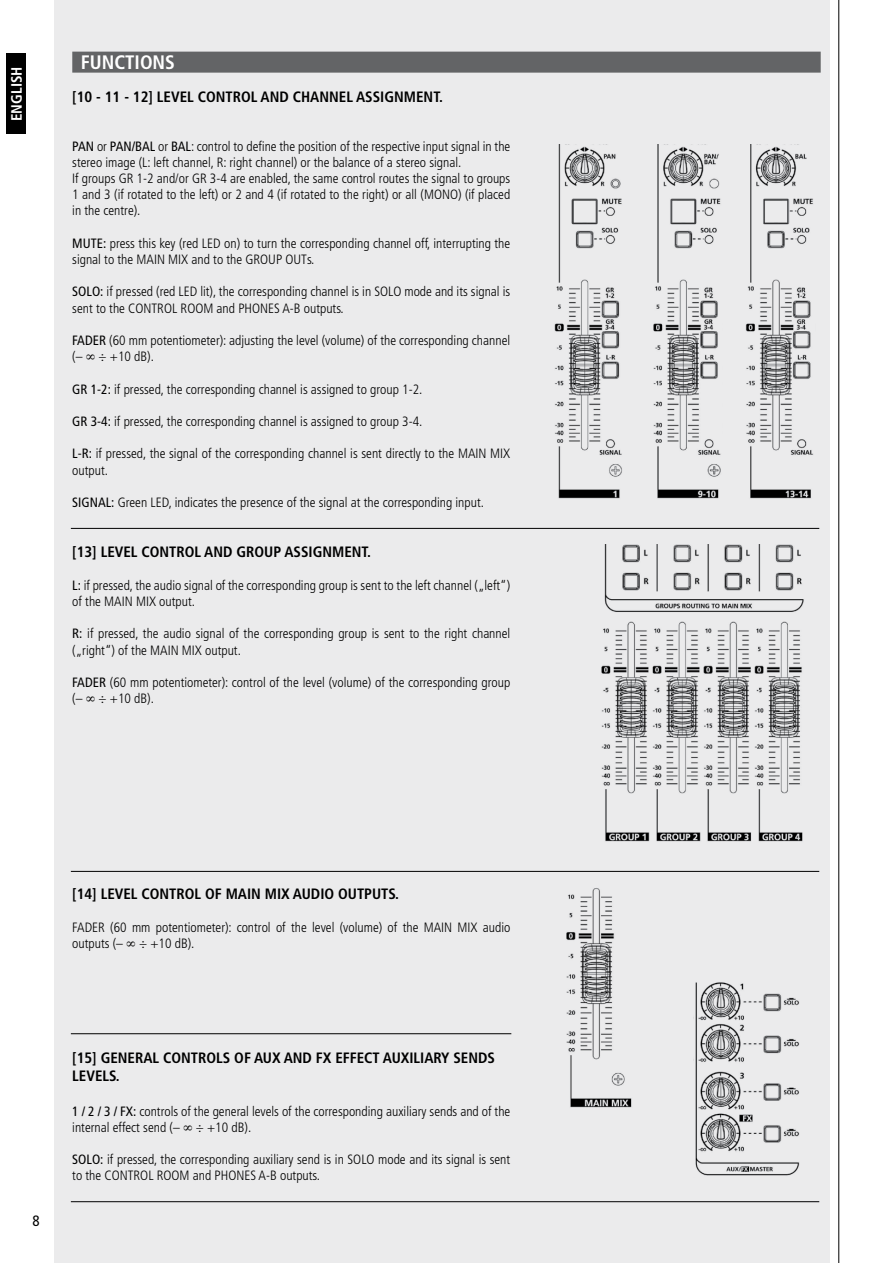
<style>
.page{position:relative;width:893px;height:1263px;background:#fff}
.page>*{position:absolute;margin:0;border:0;box-sizing:border-box;transform-origin:0 0}
.t1{font:700 condensed 19.5px "Frutiger";color:#fff}
.t2{font:700 condensed 15px/18px "Frutiger";color:#000}
.t3{font:700 condensed 15px "Frutiger";color:#fff}
.t4{font:condensed 15px "Frutiger";color:#000}
.t5{font:300 condensed 13.5px/16.2px "Frutiger";color:#000}
.s1{font-weight:400}
</style>
<div class="page">
<div style="left:54px;top:0;width:775px;height:1263px;background:#ebebec"></div>
<hr style="left:838px;top:0;width:1px;height:1263px;background:#000">
<div style="left:72px;top:52px;width:749px;height:21px;background:#636466"></div>
<div style="left:6px;top:54px;width:20px;height:80px;background:#000"></div>
<hr style="left:71px;top:871px;width:748px;height:1px;background:#000">
<hr style="left:71px;top:1033px;width:440px;height:1px;background:#000">
<hr style="left:71px;top:528px;width:748px;height:1px;background:#000">
<hr style="left:71px;top:1201px;width:748px;height:1px;background:#000">
<img style="left:601px;top:544px;width:203px;height:298px">
<img style="left:554px;top:145px;width:68px;height:354px">
<img style="left:653px;top:145px;width:68px;height:354px">
<img style="left:745px;top:145px;width:69px;height:354px">
<img style="left:566px;top:888px;width:66px;height:220px">
<img style="left:693px;top:982px;width:106px;height:194px">
<p class="t3" style="left:8px;top:121px;width:56px;rotate:-90deg">ENGLISH</p>
<h1 class="t1" style="left:81px;top:50px;width:96px">FUNCTIONS</h1>
<p class="t2" style="left:72px;top:88px;width:372px">[10 - 11 - 12] LEVEL CONTROL AND CHANNEL ASSIGNMENT.</p>
<p class="t5" style="left:72px;top:138px;width:440px"><span class="s1">PAN</span> or <span class="s1">PAN/BAL</span> or <span class="s1">BAL</span>: control to define the position of the respective input signal in the stereo image (L: left channel, R: right channel) or the balance of a stereo signal.<br>If groups GR 1-2 and/or GR 3-4 are enabled, the same control routes the signal to groups 1 and 3 (if rotated to the left) or 2 and 4 (if rotated to the right) or all (MONO) (if placed in the centre).</p>
<p class="t5" style="left:72px;top:235px;width:439px"><span class="s1">MUTE:</span> press this key (red LED on) to turn the corresponding channel off, interrupting the signal to the MAIN MIX and to the GROUP OUTs.</p>
<p class="t5" style="left:72px;top:284px;width:439px"><span class="s1">SOLO:</span> if pressed (red LED lit), the corresponding channel is in SOLO mode and its signal is sent to the CONTROL ROOM and PHONES A-B outputs.</p>
<p class="t5" style="left:72px;top:332px;width:439px"><span class="s1">FADER</span> (60 mm potentiometer): adjusting the level (volume) of the corresponding channel (– ∞ ÷ +10 dB).</p>
<p class="t5" style="left:72px;top:381px;width:352px"><span class="s1">GR 1-2:</span> if pressed, the corresponding channel is assigned to group 1-2.</p>
<p class="t5" style="left:72px;top:413px;width:352px"><span class="s1">GR 3-4:</span> if pressed, the corresponding channel is assigned to group 3-4.</p>
<p class="t5" style="left:72px;top:446px;width:439px"><span class="s1">L-R:</span> if pressed, the signal of the corresponding channel is sent directly to the MAIN MIX output.</p>
<p class="t5" style="left:72px;top:494px;width:413px"><span class="s1">SIGNAL:</span> Green LED, indicates the presence of the signal at the corresponding input.</p>
<p class="t2" style="left:72px;top:543px;width:300px">[13] LEVEL CONTROL AND GROUP ASSIGNMENT.</p>
<p class="t5" style="left:72px;top:577px;width:439px"><span class="s1">L:</span> if pressed, the audio signal of the corresponding group is sent to the left channel („left“) of the MAIN MIX output.</p>
<p class="t5" style="left:72px;top:626px;width:440px"><span class="s1">R:</span> if pressed, the audio signal of the corresponding group is sent to the right channel („right“) of the MAIN MIX output.</p>
<p class="t5" style="left:72px;top:674px;width:439px"><span class="s1">FADER</span> (60 mm potentiometer): control of the level (volume) of the corresponding group (– ∞ ÷ +10 dB).</p>
<p class="t2" style="left:72px;top:885px;width:328px">[14] LEVEL CONTROL OF MAIN MIX AUDIO OUTPUTS.</p>
<p class="t5" style="left:72px;top:919px;width:440px">FADER (60 mm potentiometer): control of the level (volume) of the MAIN MIX audio outputs (– ∞ ÷ +10 dB).</p>
<p class="t4" style="left:33px;top:1211px;width:9px">8</p>
<p class="t2" style="left:72px;top:1049px;width:424px">[15] GENERAL CONTROLS OF AUX AND FX EFFECT AUXILIARY SENDS<br>LEVELS.</p>
<p class="t5" style="left:72px;top:1103px;width:440px"><span class="s1">1 / 2 / 3 / FX:</span> controls of the general levels of the corresponding auxiliary sends and of the internal effect send (– ∞ ÷ +10 dB).</p>
<p class="t5" style="left:72px;top:1151px;width:439px"><span class="s1">SOLO:</span> if pressed, the corresponding auxiliary send is in SOLO mode and its signal is sent to the CONTROL ROOM and PHONES A-B outputs.</p>
</div>
